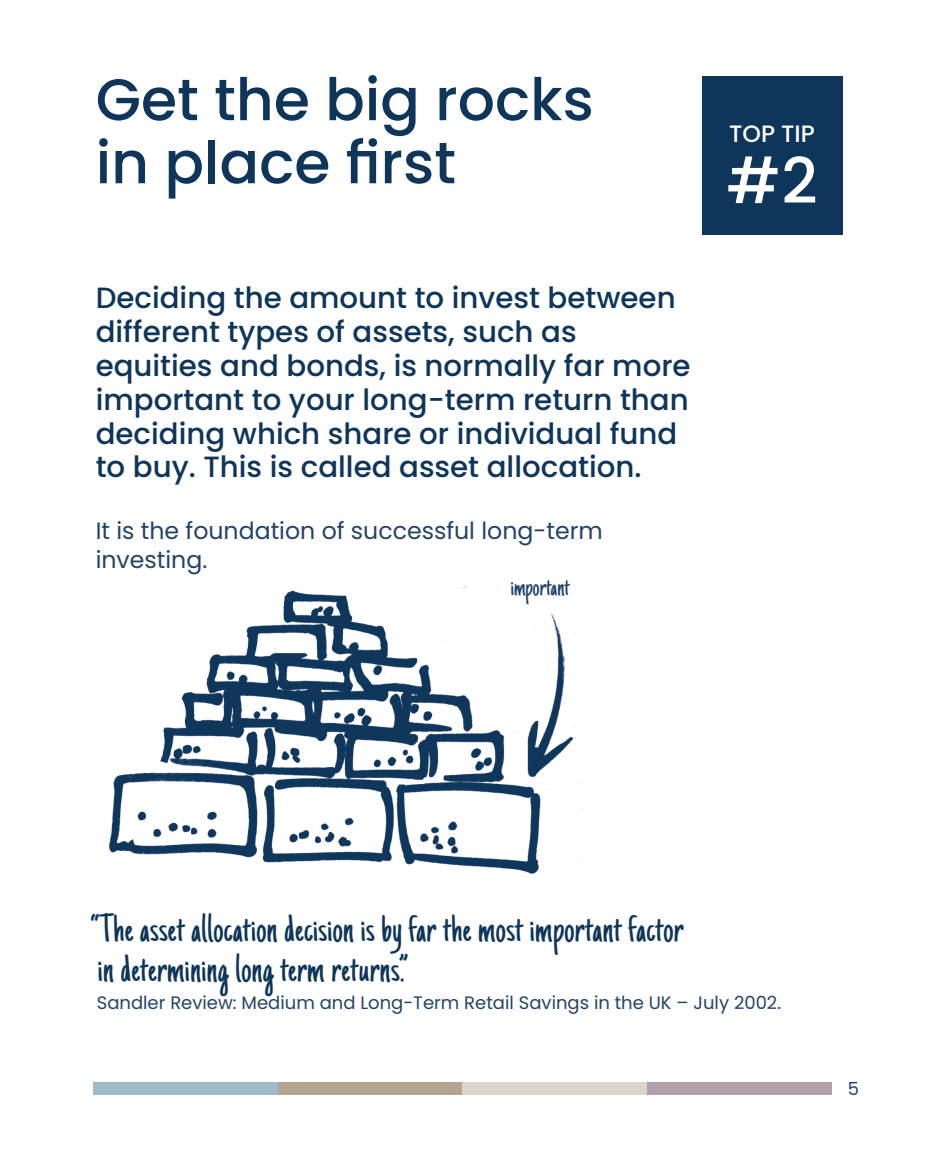
<style>
.page{position:relative;width:938px;height:1149px;background:#fff}
.page>*{position:absolute;margin:0;border:0;box-sizing:border-box;transform-origin:0 0}
.t1{font:500 63px "Poppins";color:#fff}
.t2{font:500 58.5px/63px "Poppins";color:#0e355a}
.t3{font:40.5px/40.5px "Just Another Hand";letter-spacing:.01em;color:#0e355a}
.t4{font:500 29.25px/33.8px "Poppins";color:#0e355a}
.t5{font:27px "Just Another Hand";color:#224368}
.t6{font:23.62px/28.3px "Poppins";color:#224368}
.t7{font:500 23.62px "Poppins";color:#fff}
.t8{font:18px "Poppins";color:#224368}
</style>
<div class="page">
<div style="left:94px;top:1082px;width:184px;height:12px;background:#9ebbca"></div>
<div style="left:278px;top:1082px;width:184px;height:12px;background:#b4a490"></div>
<div style="left:462px;top:1082px;width:185px;height:12px;background:#dad6cc"></div>
<div style="left:647px;top:1082px;width:184px;height:12px;background:#b0a1ab"></div>
<div style="left:701px;top:77px;width:141px;height:158px;background:#0e355a"></div>
<img style="left:109px;top:586px;width:475px;height:291px">
<h2 class="t2" style="left:96px;top:68px;width:499px">Get the big rocks in place first</h2>
<p class="t4" style="left:96px;top:281px;width:596px">Deciding the amount to invest between different types of assets, such as equities and bonds, is normally far more important to your long-term return than deciding which share or individual fund to buy. This is called asset allocation.</p>
<p class="t6" style="left:96px;top:517px;width:508px">It is the foundation of successful long-term investing.</p>
<p class="t5" style="left:510px;top:571px;width:61px">important</p>
<p class="t7" style="left:729px;top:120px;width:87px">TOP TIP</p>
<h1 class="t1" style="left:726px;top:144px;width:93px">#2</h1>
<h3 class="t3" style="left:91px;top:909px;width:594px">“The asset allocation decision is by far the most important factor in determining long term returns.”</h3>
<p class="t8" style="left:97px;top:992px;width:686px">Sandler Review: Medium and Long-Term Retail Savings in the UK – July 2002.</p>
<p class="t8" style="left:847px;top:1078px;width:13px">5</p>
</div>
